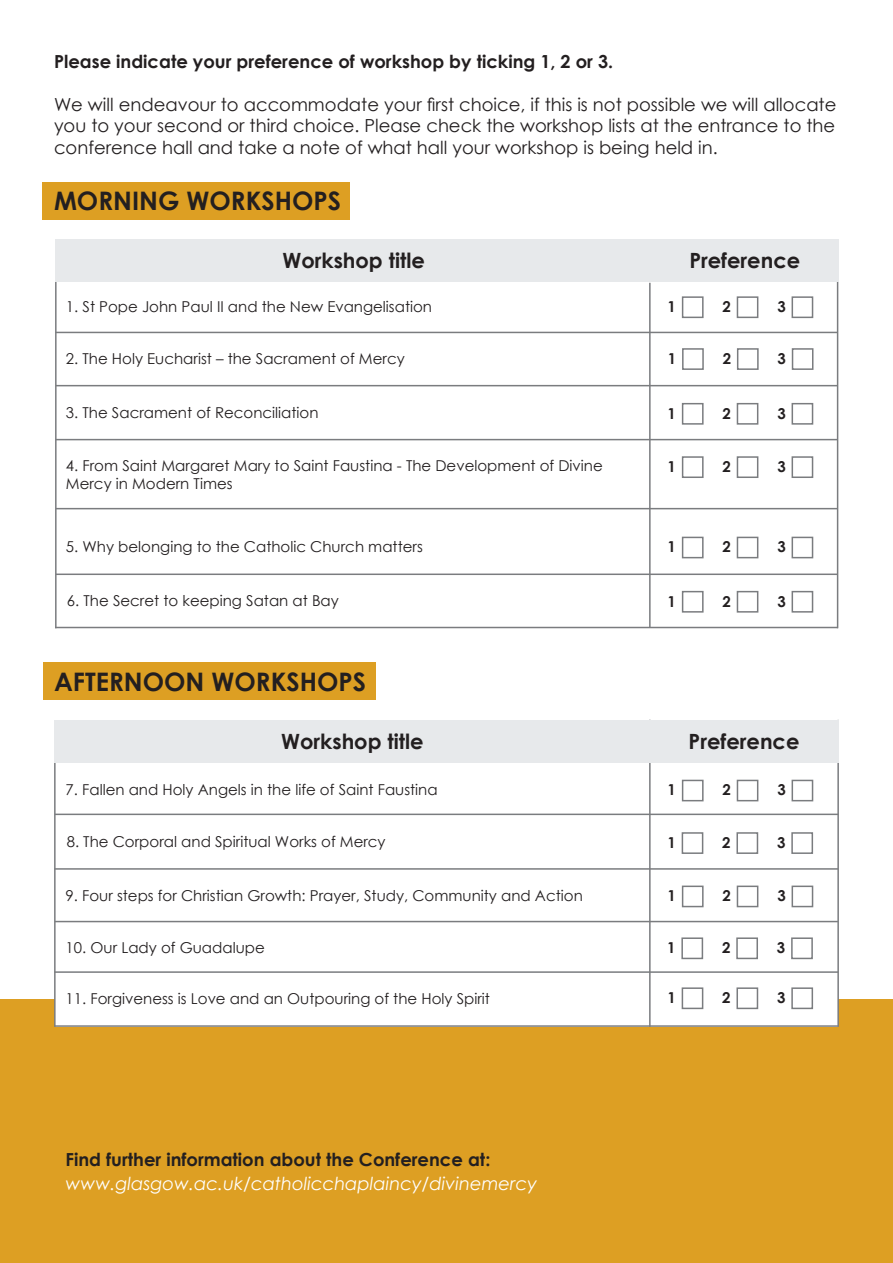
<style>
.page{position:relative;width:893px;height:1263px;background:#fff}
.page>*{position:absolute;margin:0;border:0;box-sizing:border-box;transform-origin:0 0}
.t1{font:700 25.5px "Century Gothic";color:#231f20}
.t2{font:700 21px "Century Gothic";color:#231f20}
.t3{font:18px/21.6px "Century Gothic";color:#231f20;text-align:justify}
.t4{font:700 18px "Century Gothic";color:#231f20}
.t5{font:italic 18px "Century Gothic";color:#fff}
.t6{font:15px/18px "Century Gothic";color:#231f20}
.t7{font:700 15px "Century Gothic";color:#231f20}
</style>
<div class="page">
<div style="left:0;top:999px;width:893px;height:264px;background:#dd9f23"></div>
<div style="left:55px;top:754px;width:783px;height:273px;background:#fff"></div>
<div style="left:43px;top:182px;width:307px;height:38px;background:#dd9f23"></div>
<hr style="left:649px;top:283px;width:2px;height:344px;background:#7a7c7f">
<hr style="left:649px;top:720px;width:2px;height:307px;background:#7a7c7f">
<hr style="left:55px;top:263px;width:2px;height:365px;background:#7a7c7f">
<hr style="left:54px;top:757px;width:2px;height:270px;background:#7a7c7f">
<hr style="left:837px;top:282px;width:1px;height:346px;background:#7a7c7f">
<hr style="left:837px;top:720px;width:2px;height:307px;background:#7a7c7f">
<div style="left:55px;top:239px;width:783px;height:43px;background:#e7e9eb"></div>
<div style="left:54px;top:720px;width:785px;height:42px;background:#e7e9eb"></div>
<hr style="left:55px;top:332px;width:783px;height:1px;background:#7a7c7f">
<hr style="left:55px;top:814px;width:783px;height:1px;background:#7a7c7f">
<hr style="left:56px;top:385px;width:781px;height:1px;background:#7a7c7f">
<hr style="left:54px;top:868px;width:784px;height:2px;background:#7a7c7f">
<hr style="left:56px;top:439px;width:782px;height:1px;background:#7a7c7f">
<hr style="left:55px;top:921px;width:783px;height:1px;background:#7a7c7f">
<hr style="left:56px;top:508px;width:782px;height:1px;background:#7a7c7f">
<hr style="left:54px;top:971px;width:784px;height:2px;background:#7a7c7f">
<hr style="left:56px;top:573px;width:782px;height:2px;background:#7a7c7f">
<hr style="left:55px;top:1025px;width:783px;height:2px;background:#7a7c7f">
<hr style="left:55px;top:627px;width:783px;height:1px;background:#7a7c7f">
<div style="left:43px;top:662px;width:332px;height:38px;background:#dd9f23"></div>
<div style="left:682px;top:296px;width:22px;height:22px;border:2px solid #7a7c7f"></div>
<div style="left:737px;top:296px;width:21px;height:22px;border:2px solid #7a7c7f"></div>
<div style="left:792px;top:296px;width:21px;height:22px;border:2px solid #7a7c7f"></div>
<div style="left:682px;top:348px;width:22px;height:22px;border:2px solid #7a7c7f"></div>
<div style="left:737px;top:348px;width:22px;height:22px;border:2px solid #7a7c7f"></div>
<div style="left:792px;top:348px;width:21px;height:22px;border:2px solid #7a7c7f"></div>
<div style="left:682px;top:403px;width:22px;height:22px;border:2px solid #7a7c7f"></div>
<div style="left:737px;top:403px;width:21px;height:22px;border:2px solid #7a7c7f"></div>
<div style="left:792px;top:403px;width:21px;height:22px;border:2px solid #7a7c7f"></div>
<div style="left:682px;top:456px;width:22px;height:22px;border:2px solid #7a7c7f"></div>
<div style="left:737px;top:456px;width:21px;height:22px;border:2px solid #7a7c7f"></div>
<div style="left:792px;top:456px;width:21px;height:22px;border:2px solid #7a7c7f"></div>
<div style="left:682px;top:537px;width:22px;height:21px;border:2px solid #7a7c7f"></div>
<div style="left:737px;top:537px;width:21px;height:21px;border:2px solid #7a7c7f"></div>
<div style="left:792px;top:537px;width:21px;height:21px;border:2px solid #7a7c7f"></div>
<div style="left:682px;top:591px;width:22px;height:22px;border:2px solid #7a7c7f"></div>
<div style="left:737px;top:591px;width:21px;height:22px;border:2px solid #7a7c7f"></div>
<div style="left:792px;top:591px;width:21px;height:22px;border:2px solid #7a7c7f"></div>
<div style="left:682px;top:780px;width:22px;height:21px;border:2px solid #7a7c7f"></div>
<div style="left:737px;top:780px;width:21px;height:21px;border:2px solid #7a7c7f"></div>
<div style="left:792px;top:780px;width:21px;height:21px;border:2px solid #7a7c7f"></div>
<div style="left:682px;top:832px;width:21px;height:22px;border:2px solid #7a7c7f"></div>
<div style="left:736px;top:832px;width:22px;height:22px;border:2px solid #7a7c7f"></div>
<div style="left:791px;top:832px;width:22px;height:22px;border:2px solid #7a7c7f"></div>
<div style="left:682px;top:885px;width:22px;height:22px;border:2px solid #7a7c7f"></div>
<div style="left:737px;top:885px;width:21px;height:22px;border:2px solid #7a7c7f"></div>
<div style="left:792px;top:885px;width:21px;height:22px;border:2px solid #7a7c7f"></div>
<div style="left:681px;top:937px;width:22px;height:22px;border:2px solid #7a7c7f"></div>
<div style="left:736px;top:937px;width:22px;height:22px;border:2px solid #7a7c7f"></div>
<div style="left:791px;top:937px;width:22px;height:22px;border:2px solid #7a7c7f"></div>
<div style="left:682px;top:987px;width:21px;height:22px;border:2px solid #7a7c7f"></div>
<div style="left:736px;top:987px;width:22px;height:22px;border:2px solid #7a7c7f"></div>
<div style="left:791px;top:987px;width:22px;height:22px;border:2px solid #7a7c7f"></div>
<p class="t4" style="left:54px;top:47px;width:561px">Please indicate your preference of workshop by ticking 1, 2 or 3.</p>
<p class="t3" style="left:54px;top:93px;width:784px">We will endeavour to accommodate your first choice, if this is not possible we will allocate you to your second or third choice. Please check the workshop lists at the entrance to the conference hall and take a note of what hall your workshop is being held in.</p>
<p class="t1" style="left:54px;top:182px;width:289px">MORNING WORKSHOPS</p>
<p class="t2" style="left:282px;top:244px;width:144px">Workshop title</p>
<p class="t2" style="left:689px;top:245px;width:112px">Preference</p>
<p class="t6" style="left:66px;top:297px;width:368px">1. St Pope John Paul II and the New Evangelisation</p>
<p class="t7" style="left:668px;top:295px;width:10px">1</p>
<p class="t7" style="left:722px;top:295px;width:10px">2</p>
<p class="t7" style="left:777px;top:295px;width:10px">3</p>
<p class="t6" style="left:66px;top:350px;width:340px">2. The Holy Eucharist – the Sacrament of Mercy</p>
<p class="t6" style="left:66px;top:403px;width:254px">3. The Sacrament of Reconciliation</p>
<p class="t7" style="left:668px;top:347px;width:10px">1</p>
<p class="t7" style="left:723px;top:347px;width:10px">2</p>
<p class="t7" style="left:777px;top:347px;width:10px">3</p>
<p class="t7" style="left:668px;top:402px;width:10px">1</p>
<p class="t7" style="left:722px;top:402px;width:10px">2</p>
<p class="t7" style="left:777px;top:402px;width:10px">3</p>
<p class="t6" style="left:66px;top:456px;width:538px">4. From Saint Margaret Mary to Saint Faustina - The Development of Divine<br>Mercy in Modern Times</p>
<p class="t7" style="left:668px;top:455px;width:10px">1</p>
<p class="t7" style="left:722px;top:455px;width:10px">2</p>
<p class="t7" style="left:777px;top:455px;width:10px">3</p>
<p class="t6" style="left:66px;top:538px;width:358px">5. Why belonging to the Catholic Church matters</p>
<p class="t6" style="left:67px;top:591px;width:273px">6. The Secret to keeping Satan at Bay</p>
<p class="t7" style="left:668px;top:535px;width:10px">1</p>
<p class="t7" style="left:722px;top:535px;width:10px">2</p>
<p class="t7" style="left:777px;top:535px;width:10px">3</p>
<p class="t7" style="left:668px;top:590px;width:10px">1</p>
<p class="t7" style="left:722px;top:590px;width:10px">2</p>
<p class="t7" style="left:777px;top:590px;width:10px">3</p>
<p class="t1" style="left:54px;top:662px;width:314px">AFTERNOON WORKSHOPS</p>
<p class="t2" style="left:281px;top:725px;width:144px">Workshop title</p>
<p class="t2" style="left:689px;top:725px;width:112px">Preference</p>
<p class="t6" style="left:66px;top:780px;width:374px">7. Fallen and Holy Angels in the life of Saint Faustina</p>
<p class="t6" style="left:67px;top:833px;width:320px">8. The Corporal and Spiritual Works of Mercy</p>
<p class="t6" style="left:66px;top:886px;width:519px">9. Four steps for Christian Growth: Prayer, Study, Community and Action</p>
<p class="t6" style="left:66px;top:938px;width:201px">10. Our Lady of Guadalupe</p>
<p class="t6" style="left:66px;top:989px;width:426px">11. Forgiveness is Love and an Outpouring of the Holy Spirit</p>
<p class="t7" style="left:668px;top:778px;width:10px">1</p>
<p class="t7" style="left:722px;top:778px;width:10px">2</p>
<p class="t7" style="left:777px;top:778px;width:10px">3</p>
<p class="t7" style="left:667px;top:831px;width:10px">1</p>
<p class="t7" style="left:722px;top:831px;width:10px">2</p>
<p class="t7" style="left:777px;top:831px;width:10px">3</p>
<p class="t7" style="left:668px;top:884px;width:10px">1</p>
<p class="t7" style="left:722px;top:884px;width:10px">2</p>
<p class="t7" style="left:777px;top:884px;width:10px">3</p>
<p class="t7" style="left:667px;top:936px;width:10px">1</p>
<p class="t7" style="left:722px;top:936px;width:10px">2</p>
<p class="t7" style="left:777px;top:936px;width:10px">3</p>
<p class="t7" style="left:667px;top:986px;width:10px">1</p>
<p class="t7" style="left:722px;top:986px;width:10px">2</p>
<p class="t7" style="left:777px;top:986px;width:10px">3</p>
<p class="t4" style="left:66px;top:1146px;width:426px">Find further information about the Conference at:</p>
<p class="t5" style="left:66px;top:1171px;width:473px">www.glasgow.ac.uk/catholicchaplaincy/divinemercy</p>
</div>
